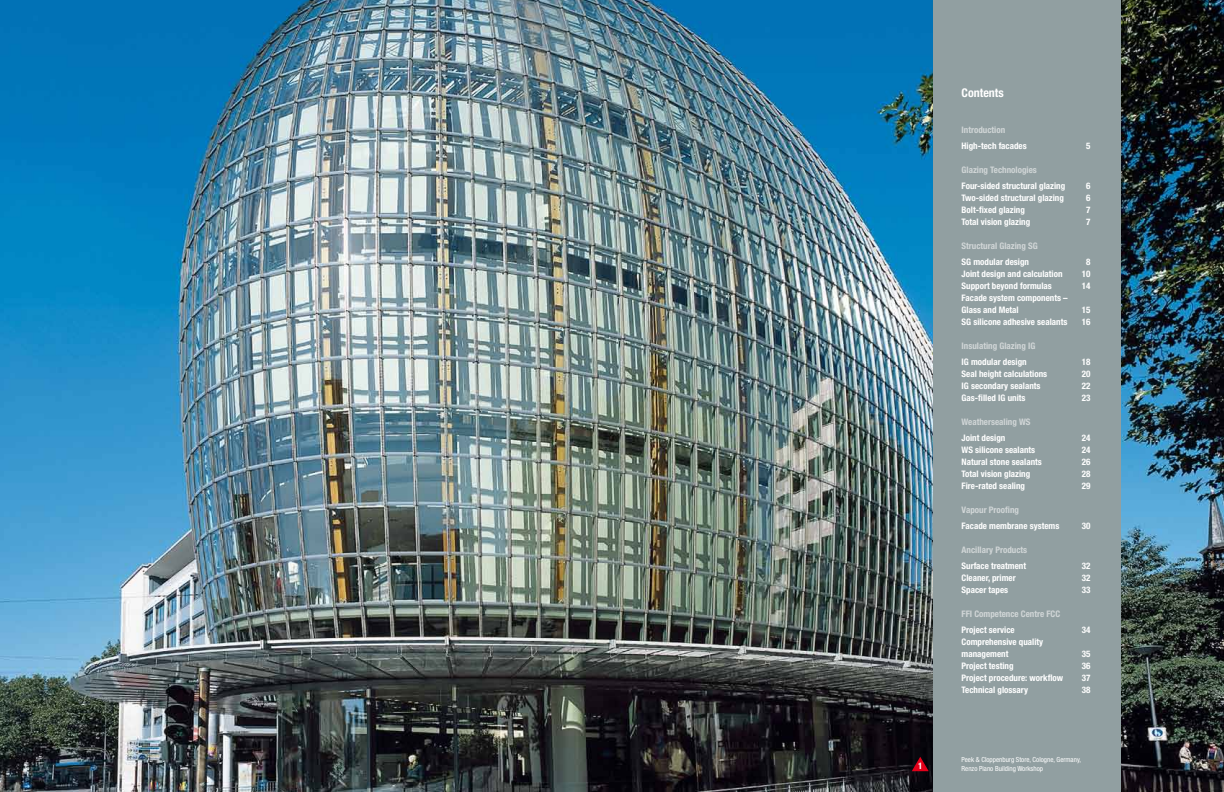
<style>
.page{position:relative;width:1224px;height:792px;background:#fff}
.page>*{position:absolute;margin:0;border:0;box-sizing:border-box;transform-origin:0 0}
.t1{font:700 condensed 12px "Helvetica Neue";color:#fff}
.t2{font:700 condensed 9px/12px "Helvetica Neue";color:#fff}
.t3{font:700 condensed 9px "Helvetica Neue";color:#d1d6d7}
.t4{font:condensed 7px/9px "Helvetica Neue";color:#fff}
</style>
<div class="page">
<img style="left:0;top:0;width:1224px;height:792px">
<div style="left:933px;top:0;width:187px;height:792px;background:#919fa1"></div>
<svg style="left:912px;top:757px;width:17px;height:14px"></svg>
<p class="t2" style="left:918px;top:760px;width:6px">1</p>
<h1 class="t1" style="left:962px;top:86px;width:44px">Contents</h1>
<p class="t3" style="left:962px;top:124px;width:45px">Introduction</p>
<p class="t2" style="left:962px;top:140px;width:67px">High-tech facades</p>
<p class="t2" style="left:1086px;top:140px;width:6px">5</p>
<p class="t3" style="left:962px;top:164px;width:77px">Glazing Technologies</p>
<p class="t2" style="left:962px;top:180px;width:105px">Four-sided structural glazing</p>
<p class="t2" style="left:1086px;top:180px;width:6px">6</p>
<p class="t2" style="left:962px;top:192px;width:104px">Two-sided structural glazing</p>
<p class="t2" style="left:1086px;top:192px;width:6px">6</p>
<p class="t2" style="left:962px;top:204px;width:65px">Bolt-fixed glazing</p>
<p class="t2" style="left:1086px;top:204px;width:6px">7</p>
<p class="t2" style="left:962px;top:216px;width:70px">Total vision glazing</p>
<p class="t2" style="left:1086px;top:216px;width:6px">7</p>
<p class="t3" style="left:962px;top:240px;width:78px">Structural Glazing SG</p>
<p class="t2" style="left:962px;top:256px;width:69px">SG modular design</p>
<p class="t2" style="left:1086px;top:256px;width:6px">8</p>
<p class="t2" style="left:962px;top:268px;width:102px">Joint design and calculation</p>
<p class="t2" style="left:1082px;top:268px;width:10px">10</p>
<p class="t2" style="left:962px;top:280px;width:92px">Support beyond formulas</p>
<p class="t2" style="left:1082px;top:280px;width:10px">14</p>
<p class="t2" style="left:962px;top:292px;width:108px">Facade system components –<br>Glass and Metal</p>
<p class="t2" style="left:1082px;top:303px;width:10px">15</p>
<p class="t2" style="left:962px;top:315px;width:107px">SG silicone adhesive sealants</p>
<p class="t2" style="left:1082px;top:315px;width:10px">16</p>
<p class="t3" style="left:962px;top:340px;width:75px">Insulating Glazing IG</p>
<p class="t2" style="left:962px;top:355px;width:67px">IG modular design</p>
<p class="t2" style="left:1082px;top:355px;width:10px">18</p>
<p class="t2" style="left:962px;top:367px;width:87px">Seal height calculations</p>
<p class="t2" style="left:1082px;top:367px;width:10px">20</p>
<p class="t2" style="left:962px;top:379px;width:80px">IG secondary sealants</p>
<p class="t2" style="left:1082px;top:379px;width:10px">22</p>
<p class="t2" style="left:962px;top:391px;width:65px">Gas-filled IG units</p>
<p class="t2" style="left:1082px;top:391px;width:10px">23</p>
<p class="t3" style="left:962px;top:416px;width:70px">Weathersealing WS</p>
<p class="t2" style="left:962px;top:431px;width:45px">Joint design</p>
<p class="t2" style="left:1082px;top:431px;width:10px">24</p>
<p class="t2" style="left:962px;top:443px;width:75px">WS silicone sealants</p>
<p class="t2" style="left:1082px;top:443px;width:10px">24</p>
<p class="t2" style="left:962px;top:455px;width:82px">Natural stone sealants</p>
<p class="t2" style="left:1082px;top:455px;width:10px">26</p>
<p class="t2" style="left:962px;top:467px;width:70px">Total vision glazing</p>
<p class="t2" style="left:1082px;top:467px;width:10px">28</p>
<p class="t2" style="left:962px;top:479px;width:65px">Fire-rated sealing</p>
<p class="t2" style="left:1082px;top:479px;width:10px">29</p>
<p class="t3" style="left:962px;top:504px;width:59px">Vapour Proofing</p>
<p class="t2" style="left:962px;top:519px;width:99px">Facade membrane systems</p>
<p class="t2" style="left:1082px;top:519px;width:10px">30</p>
<p class="t3" style="left:962px;top:544px;width:67px">Ancillary Products</p>
<p class="t2" style="left:962px;top:559px;width:66px">Surface treatment</p>
<p class="t2" style="left:1082px;top:559px;width:10px">32</p>
<p class="t2" style="left:962px;top:571px;width:56px">Cleaner, primer</p>
<p class="t2" style="left:1082px;top:571px;width:10px">32</p>
<p class="t2" style="left:962px;top:583px;width:48px">Spacer tapes</p>
<p class="t2" style="left:1082px;top:583px;width:10px">33</p>
<p class="t3" style="left:962px;top:608px;width:100px">FFI Competence Centre FCC</p>
<p class="t2" style="left:962px;top:623px;width:55px">Project service</p>
<p class="t2" style="left:1082px;top:623px;width:10px">34</p>
<p class="t2" style="left:962px;top:635px;width:83px">Comprehensive quality management</p>
<p class="t2" style="left:1082px;top:647px;width:10px">35</p>
<p class="t2" style="left:962px;top:659px;width:53px">Project testing</p>
<p class="t2" style="left:1082px;top:659px;width:10px">36</p>
<p class="t2" style="left:962px;top:671px;width:103px">Project procedure: workflow</p>
<p class="t2" style="left:1082px;top:671px;width:10px">37</p>
<p class="t2" style="left:962px;top:683px;width:68px">Technical glossary</p>
<p class="t2" style="left:1082px;top:683px;width:10px">38</p>
<p class="t4" style="left:962px;top:755px;width:121px">Peek &amp; Cloppenburg Store, Cologne, Germany,<br>Renzo Piano Building Workshop</p>
</div>
